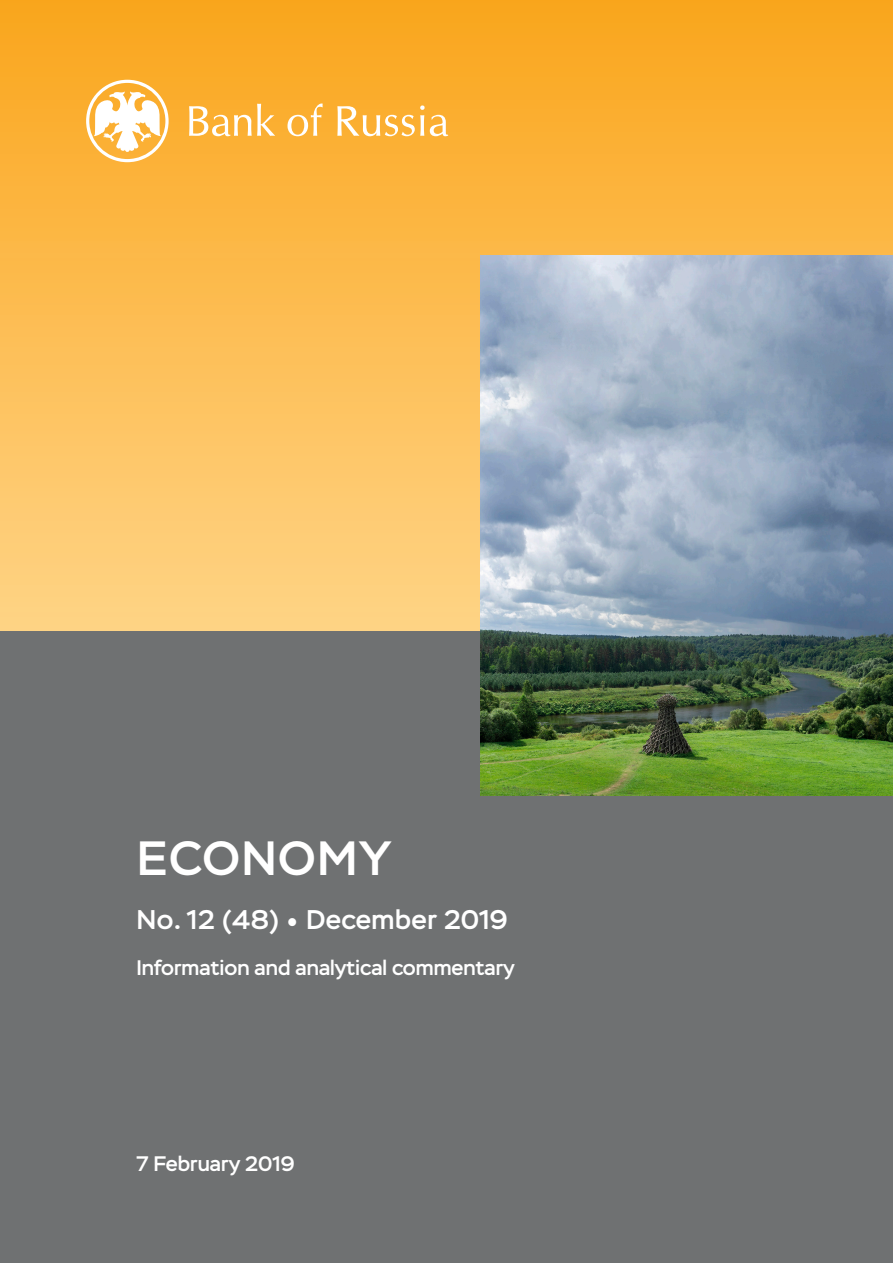
<style>
.page{position:relative;width:893px;height:1263px;background:#fff}
.page>*{position:absolute;margin:0;border:0;box-sizing:border-box;transform-origin:0 0}
.текст{font:500 48px "Stem";letter-spacing:.03em;color:#fff}
.t1{font:500 27px "Stem";letter-spacing:.02em;color:#fff}
.текст-2{font:500 21px "Stem";color:#fff}
</style>
<div class="page">
<div style="left:0;top:0;width:893px;height:631px;background:linear-gradient(to bottom,#faa61d,#ffd487)"></div>
<div style="left:0;top:631px;width:893px;height:632px;background:#6f7172"></div>
<svg style="left:189px;top:104px;width:86px;height:32px"></svg>
<svg style="left:287px;top:104px;width:36px;height:32px"></svg>
<svg style="left:337px;top:105px;width:111px;height:31px"></svg>
<svg style="left:86px;top:80px;width:83px;height:82px"></svg>
<img style="left:480px;top:255px;width:413px;height:540px">
<p class="текст" style="left:137px;top:829px;width:256px">ECONOMY</p>
<p class="t1" style="left:136px;top:903px;width:373px">No. 12 (48) • December 2019</p>
<p class="текст-2" style="left:136px;top:955px;width:380px">Information and analytical commentary</p>
<p class="текст-2" style="left:136px;top:1150px;width:160px">7 February 2019</p>
</div>
